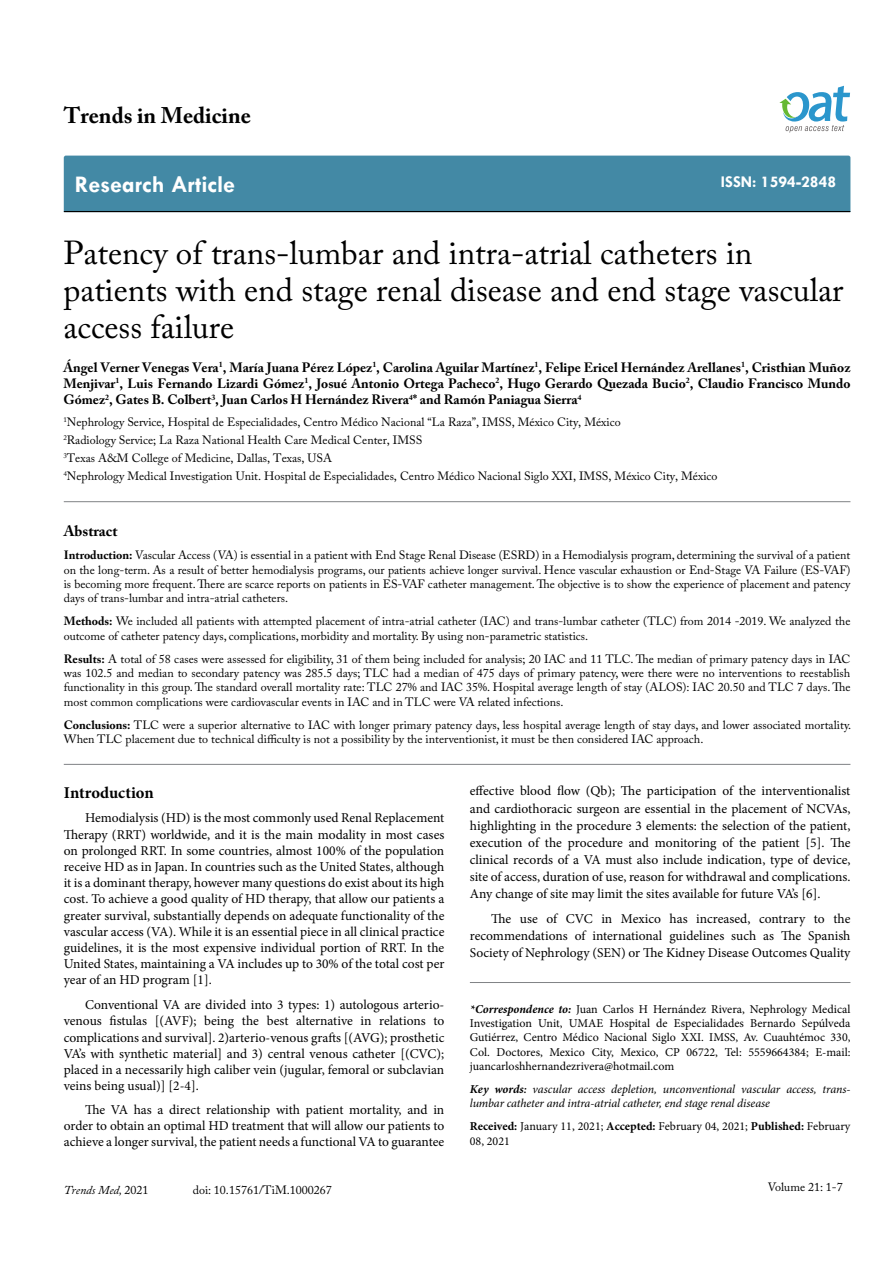
<style>
.page{position:relative;width:893px;height:1263px;background:#fff}
.page>*{position:absolute;margin:0;border:0;box-sizing:border-box;transform-origin:0 0}
.t1{font:33px/37.5px "Adobe Caslon Pro";color:#000}
.t2{font:700 24px "Tw Cen";color:#fff}
.t3{font:700 22.5px "Adobe Caslon Pro";color:#000}
.t4{font:700 16.5px "Tw Cen";color:#fff}
.t5{font:700 16.5px "Minion Pro";letter-spacing:-.005em;color:#000}
.t6{font:700 15px "Adobe Caslon Pro";color:#000}
.t7{font:13.5px/16.2px "Minion Pro";color:#000;text-align:justify}
.t8{font:700 13.5px/16.2px "Adobe Caslon Pro";color:#000;text-align:justify}
.t9{font:12px/14.4px "Adobe Caslon Pro";color:#000}
.t10{font:12px/14.4px "Minion Pro";color:#000;text-align:justify}
.t11{font:italic 12px/14.4px "Minion Pro";letter-spacing:-.005em;color:#000}
.t12{font:italic 12px "Adobe Caslon Pro";color:#000}
.s1{font-weight:700}
.s2{font-weight:700;font-style:italic}
.s3{font-weight:600}
.s4{font-style:normal}
</style>
<div class="page">
<div style="left:64px;top:156px;width:786px;height:55px;background:#4389a5"></div>
<hr style="left:64px;top:211px;width:786px;height:1px;background:#000">
<svg style="left:779px;top:86px;width:71px;height:47px"></svg>
<hr style="left:470px;top:982px;width:380px;height:1px;background:#808285">
<hr style="left:64px;top:501px;width:786px;height:1px;background:#808285">
<hr style="left:64px;top:764px;width:786px;height:1px;background:#808285">
<h3 class="t3" style="left:64px;top:102px;width:189px">Trends in Medicine</h3>
<h2 class="t2" style="left:75px;top:170px;width:162px">Research Article</h2>
<h3 class="t4" style="left:721px;top:172px;width:117px">ISSN: 1594-2848</h3>
<h1 class="t1" style="left:63px;top:233px;width:782px">Patency of trans-lumbar and intra-atrial catheters in patients with end stage renal disease and end stage vascular access failure</h1>
<p class="t8" style="left:63px;top:359px;width:789px">Ángel Verner Venegas Vera<sup>1</sup>, María Juana Pérez López<sup>1</sup>, Carolina Aguilar Martínez<sup>1</sup>, Felipe Ericel Hernández Arellanes<sup>1</sup>, Cristhian Muñoz Menjivar<sup>1</sup>, Luis Fernando Lizardi Gómez<sup>1</sup>, Josué Antonio Ortega Pacheco<sup>2</sup>, Hugo Gerardo Quezada Bucio<sup>2</sup>, Claudio Francisco Mundo Gómez<sup>2</sup>, Gates B. Colbert<sup>3</sup>, Juan Carlos H Hernández Rivera<sup>4</sup>* and Ramón Paniagua Sierra<sup>4</sup></p>
<p class="t9" style="left:63px;top:413px;width:656px;line-height:18px"><sup>1</sup>Nephrology Service, Hospital de Especialidades, Centro Médico Nacional “La Raza”, IMSS, México City, México<br><sup>2</sup>Radiology Service; La Raza National Health Care Medical Center, IMSS<br><sup>3</sup>Texas A&amp;M College of Medicine, Dallas, Texas, USA<br><sup>4</sup>Nephrology Medical Investigation Unit. Hospital de Especialidades, Centro Médico Nacional Siglo XXI, IMSS, México City, México</p>
<p class="t6" style="left:64px;top:522px;width:55px">Abstract</p>
<p class="t9" style="left:64px;top:548px;width:788px;text-align:justify"><span class="s1">Introduction:</span> Vascular Access (VA) is essential in a patient with End Stage Renal Disease (ESRD) in a Hemodialysis program, determining the survival of a patient on the long-term. As a result of better hemodialysis programs, our patients achieve longer survival. Hence vascular exhaustion or End-Stage VA Failure (ES-VAF) is becoming more frequent. There are scarce reports on patients in ES-VAF catheter management. The objective is to show the experience of placement and patency days of trans-lumbar and intra-atrial catheters.</p>
<p class="t9" style="left:64px;top:614px;width:788px"><span class="s1">Methods:</span> We included all patients with attempted placement of intra-atrial catheter (IAC) and trans-lumbar catheter (TLC) from 2014 -2019. We analyzed the outcome of catheter patency days, complications, morbidity and mortality. By using non-parametric statistics.</p>
<p class="t9" style="left:64px;top:651px;width:788px;text-align:justify"><span class="s1">Results:</span> A total of 58 cases were assessed for eligibility, 31 of them being included for analysis; 20 IAC and 11 TLC. The median of primary patency days in IAC was 102.5 and median to secondary patency was 285.5 days; TLC had a median of 475 days of primary patency, were there were no interventions to reestablish functionality in this group. The standard overall mortality rate: TLC 27% and IAC 35%. Hospital average length of stay (ALOS): IAC 20.50 and TLC 7 days. The most common complications were cardiovascular events in IAC and in TLC were VA related infections.</p>
<p class="t9" style="left:64px;top:717px;width:789px"><span class="s1">Conclusions:</span> TLC were a superior alternative to IAC with longer primary patency days, less hospital average length of stay days, and lower associated mortality.<br>When TLC placement due to technical difficulty is not a possibility by the interventionist, it must be then considered IAC approach.</p>
<p class="t7" style="left:470px;top:783px;width:382px;line-height:17px">effective blood flow (Qb); The participation of the interventionalist and cardiothoracic surgeon are essential in the placement of NCVAs, highlighting in the procedure 3 elements: the selection of the patient, execution of the procedure and monitoring of the patient [5]. The clinical records of a VA must also include indication, type of device, site of access, duration of use, reason for withdrawal and complications.<br>Any change of site may limit the sites available for future VA’s [6].</p>
<p class="t7" style="left:470px;top:910px;width:382px;line-height:17px;text-indent:21px">The use of CVC in Mexico has increased, contrary to the recommendations of international guidelines such as The Spanish Society of Nephrology (SEN) or The Kidney Disease Outcomes Quality</p>
<h3 class="t5" style="left:64px;top:781px;width:91px">Introduction</h3>
<p class="t7" style="left:64px;top:810px;width:382px;text-indent:21px">Hemodialysis (HD) is the most commonly used Renal Replacement Therapy (RRT) worldwide, and it is the main modality in most cases on prolonged RRT. In some countries, almost 100% of the population receive HD as in Japan. In countries such as the United States, although it is a dominant therapy, however many questions do exist about its high cost. To achieve a good quality of HD therapy, that allow our patients a greater survival, substantially depends on adequate functionality of the vascular access (VA). While it is an essential piece in all clinical practice guidelines, it is the most expensive individual portion of RRT. In the United States, maintaining a VA includes up to 30% of the total cost per year of an HD program [1].</p>
<p class="t7" style="left:64px;top:997px;width:382px;text-indent:21px">Conventional VA are divided into 3 types: 1) autologous arterio&shy;venous fistulas [(AVF); being the best alternative in relations to complications and survival]. 2)arterio-venous grafts [(AVG); prosthetic VA’s with synthetic material] and 3) central venous catheter [(CVC); placed in a necessarily high caliber vein (jugular, femoral or subclavian veins being usual)] [2-4].</p>
<p class="t7" style="left:64px;top:1102px;width:382px;text-indent:21px">The VA has a direct relationship with patient mortality, and in order to obtain an optimal HD treatment that will allow our patients to achieve a longer survival, the patient needs a functional VA to guarantee</p>
<p class="t10" style="left:470px;top:1001px;width:382px"><span class="s2">*Correspondence to:</span> Juan Carlos H Hernández Rivera, Nephrology Medical Investigation Unit, UMAE Hospital de Especialidades Bernardo Sepúlveda Gutiérrez, Centro Médico Nacional Siglo XXI. IMSS, Av. Cuauhtémoc 330, Col. Doctores, Mexico City, Mexico, CP 06722, Tel: 5559664384; E-mail: juancarloshhernandezrivera@hotmail.com</p>
<p class="t11" style="left:470px;top:1082px;width:382px"><span class="s1">Key words</span><span class="s3">:</span> vascular access depletion, unconventional vascular access, trans&shy;lumbar catheter and intra-atrial catheter, end stage renal disease</p>
<p class="t10" style="left:470px;top:1119px;width:382px"><span class="s1">Received:</span> January 11, 2021; <span class="s1">Accepted:</span> February 04, 2021; <span class="s1">Published:</span> February<br>08, 2021</p>
<p class="t12" style="left:64px;top:1183px;width:86px">Trends Med, <span class="s4">2021</span></p>
<p class="t9" style="left:193px;top:1183px;width:141px">doi: 10.15761/TiM.1000267</p>
<p class="t9" style="left:768px;top:1180px;width:77px">Volume 21: 1-7</p>
</div>
